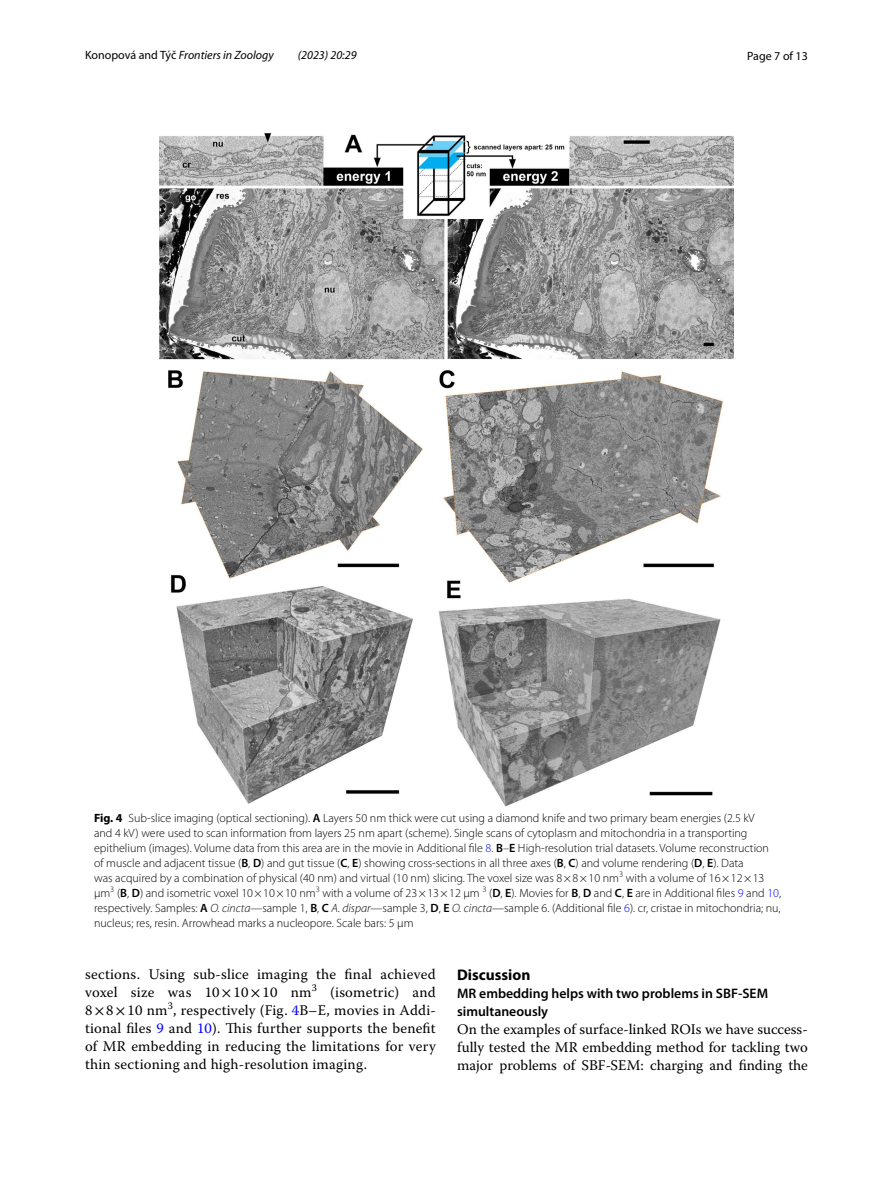
<style>
.page{position:relative;width:893px;height:1187px;background:#fff}
.page>*{position:absolute;margin:0;border:0;box-sizing:border-box;transform-origin:0 0}
.t1{font:700 15.45px "Myriad Pro";color:#000}
.t2{font:14.7px/18px "Warnock Pro";letter-spacing:.01em;color:#000;text-align:justify}
.t3{font:600 13.8px/18px "Myriad Pro";color:#000}
.t4{font:300 12px/15px "Myriad Pro";color:#000}
.t5{font:italic 12px "Myriad Pro";color:#000}
.t6{font:12px "Myriad Pro";color:#000}
.s1{font-style:normal}
.s2{font-weight:700}
.s3{font-weight:600}
.s4{color:#00f}
.s5{font-style:italic}
.s6{font-family:"STIX"}
</style>
<div class="page">
<img style="left:159px;top:133px;width:574px;height:673px">
<p class="t5" style="left:85px;top:48px;width:190px"><span class="s1">Konopová and Týč</span> Frontiers in Zoology</p>
<p class="t5" style="left:298px;top:48px;width:60px">(2023) 20:29</p>
<p class="t6" style="left:747px;top:48px;width:62px">Page 7 of 13</p>
<p class="t4" style="left:94px;top:810px;width:689px"><span class="s2">Fig. 4</span> Sub-slice imaging (optical sectioning). <span class="s3">A</span> Layers 50 nm thick were cut using a diamond knife and two primary beam energies (2.5 kV<br>and 4 kV) were used to scan information from layers 25 nm apart (scheme). Single scans of cytoplasm and mitochondria in a transporting epithelium (images). Volume data from this area are in the movie in Additional file <span class="s4">8</span>. <span class="s3">B</span>–<span class="s3">E</span> High-resolution trial datasets. Volume reconstruction of muscle and adjacent tissue (<span class="s3">B</span>, <span class="s3">D</span>) and gut tissue (<span class="s3">C</span>, <span class="s3">E</span>) showing cross-sections in all three axes (<span class="s3">B</span>, <span class="s3">C</span>) and volume rendering (<span class="s3">D</span>, <span class="s3">E</span>). Data<br>was acquired by a combination of physical (40 nm) and virtual (10 nm) slicing. The voxel size was 8×8×10 nm<sup>3</sup> with a volume of 16×12×13 μm<sup>3</sup> (<span class="s3">B</span>, <span class="s3">D</span>) and isometric voxel 10×10×10 nm<sup>3</sup> with a volume of 23×13×12 μm <sup>3</sup> (<span class="s3">D</span>, <span class="s3">E</span>). Movies for <span class="s3">B</span>, <span class="s3">D</span> and <span class="s3">C</span>, <span class="s3">E</span> are in Additional files <span class="s4">9</span> and <span class="s4">10</span>, respectively. Samples: <span class="s3">A</span> <span class="s5">O. cincta</span>—sample 1, <span class="s3">B</span>, <span class="s3">C</span> <span class="s5">A. dispar</span>—sample 3, <span class="s3">D</span>, <span class="s3">E</span> <span class="s5">O. cincta</span>—sample 6. (Additional file <span class="s4">6</span>). cr, cristae in mitochondria; nu, nucleus; res, resin. Arrowhead marks a nucleopore. Scale bars: 5 μm</p>
<p class="t2" style="left:85px;top:965px;width:352px">sections. Using sub-slice imaging the final achieved voxel size was 10<span class="s6">×</span>10<span class="s6">×</span>10 nm<sup>3</sup> (isometric) and 8<span class="s6">×</span>8<span class="s6">×</span>10 nm<sup>3</sup>, respectively (Fig. <span class="s4">4</span>B–E, movies in Addi&shy;tional files <span class="s4">9</span> and <span class="s4">10</span>). This further supports the benefit of MR embedding in reducing the limitations for very thin sectioning and high-resolution imaging.</p>
<p class="t1" style="left:457px;top:964px;width:75px">Discussion</p>
<p class="t3" style="left:457px;top:983px;width:312px">MR embedding helps with two problems in SBF‑SEM simultaneously</p>
<p class="t2" style="left:457px;top:1019px;width:352px">On the examples of surface-linked ROIs we have success&shy;fully tested the MR embedding method for tackling two major problems of SBF-SEM: charging and finding the</p>
</div>
